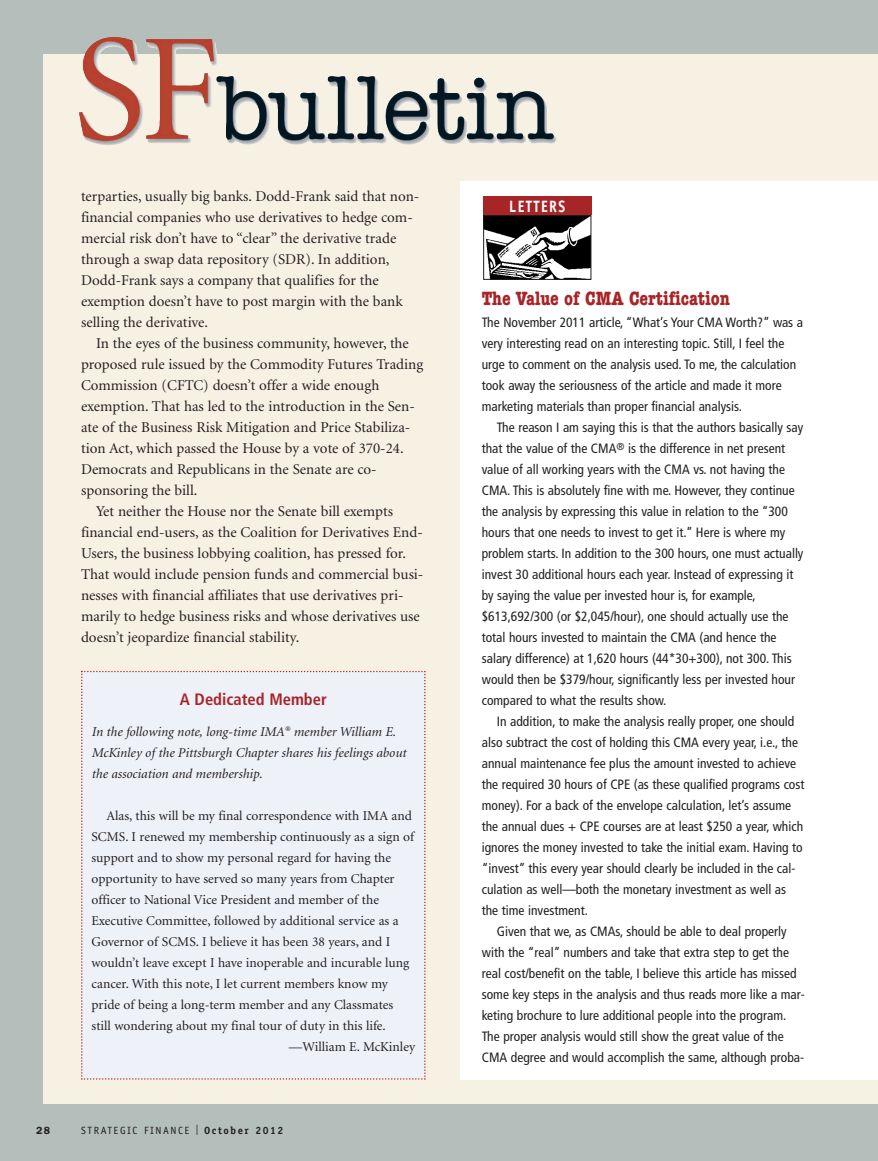
<style>
.page{position:relative;width:878px;height:1161px;background:#b4bebb}
.page>*{position:absolute;margin:0;border:0;box-sizing:border-box;transform-origin:0 0}
.t1{font:700 condensed 19.5px "American Typewriter";color:#a72427}
.t2{font:700 condensed 16.5px "Frutiger";color:#a72427}
.t3{font:700 16.5px "Officina Sans";letter-spacing:.1em;color:#fff;scale:.85 1}
.t4{font:15px/21px "Minion";color:#231f20}
.t5{font:condensed 13.5px/21px "Frutiger";color:#231f20}
.t6{font:13.5px "Minion";color:#231f20}
.t7{font:italic 13.5px/21px "Minion";color:#231f20}
.t8{font:10.5px "Officina Sans";letter-spacing:.15em;color:#231f20}
.t9{font:600 10.5px "Franklin Gothic";color:#231f20}
.s1{font-family:"Franklin Gothic";font-size:15px}
.s2{font-family:"Officina Serif";font-weight:700}
</style>
<div class="page">
<div style="left:44px;top:54px;width:834px;height:1050px;background:#f7f1e4"></div>
<img style="left:146px;top:39px;width:192px;height:105px">
<div style="left:460px;top:181px;width:418px;height:898px;background:#fff"></div>
<img style="left:485px;top:217px;width:104px;height:61px">
<div style="left:483px;top:215px;width:108px;height:65px;border:1px solid #231f20"></div>
<div style="left:483px;top:197px;width:108px;height:18px;background:#a72427"></div>
<div style="left:81px;top:671px;width:344px;height:409px;background:#eff1f8"></div>
<p class="t4" style="left:81px;top:186px;width:340px">terparties, usually big banks. Dodd-Frank said that non&shy;financial companies who use derivatives to hedge com&shy;mercial risk don’t have to “clear” the derivative trade through a swap data repository (SDR). In addition, Dodd-Frank says a company that qualifies for the exemption doesn’t have to post margin with the bank selling the derivative.</p>
<p class="t4" style="left:96px;top:333px;width:314px">In the eyes of the business community, however, the</p>
<p class="t4" style="left:81px;top:354px;width:343px">proposed rule issued by the Commodity Futures Trading</p>
<p class="t4" style="left:81px;top:375px;width:300px">Commission (CFTC) doesn’t offer a wide enough</p>
<p class="t4" style="left:81px;top:396px;width:335px">exemption. That has led to the introduction in the Sen-</p>
<p class="t4" style="left:81px;top:417px;width:331px">ate of the Business Risk Mitigation and Price Stabiliza-</p>
<p class="t4" style="left:81px;top:438px;width:324px">tion Act, which passed the House by a vote of 370-24.</p>
<p class="t4" style="left:81px;top:459px;width:297px">Democrats and Republicans in the Senate are co-</p>
<p class="t4" style="left:81px;top:480px;width:118px">sponsoring the bill.</p>
<p class="t4" style="left:96px;top:501px;width:298px">Yet neither the House nor the Senate bill exempts</p>
<p class="t4" style="left:81px;top:522px;width:343px">financial end-users, as the Coalition for Derivatives End-</p>
<p class="t4" style="left:81px;top:543px;width:326px">Users, the business lobbying coalition, has pressed for.</p>
<p class="t4" style="left:81px;top:564px;width:344px">That would include pension funds and commercial busi-</p>
<p class="t4" style="left:81px;top:585px;width:324px">nesses with financial affiliates that use derivatives pri-</p>
<p class="t4" style="left:81px;top:606px;width:340px">marily to hedge business risks and whose derivatives use</p>
<p class="t4" style="left:81px;top:627px;width:220px">doesn’t jeopardize financial stability.</p>
<p class="t2" style="left:180px;top:689px;width:148px">A Dedicated Member</p>
<p class="t7" style="left:92px;top:722px;width:316px">In the following note, long-time IMA<sup>®</sup> member William E.<br>McKinley of the Pittsburgh Chapter shares his feelings about the association and membership.</p>
<p class="t6" style="left:107px;top:809px;width:307px">Alas, this will be my final correspondence with IMA and</p>
<p class="t6" style="left:92px;top:830px;width:324px">SCMS. I renewed my membership continuously as a sign of</p>
<p class="t6" style="left:92px;top:851px;width:301px">support and to show my personal regard for having the</p>
<p class="t6" style="left:92px;top:872px;width:304px">opportunity to have served so many years from Chapter</p>
<p class="t6" style="left:92px;top:893px;width:289px">officer to National Vice President and member of the</p>
<p class="t6" style="left:92px;top:914px;width:308px">Executive Committee, followed by additional service as a</p>
<p class="t6" style="left:92px;top:935px;width:300px">Governor of SCMS. I believe it has been 38 years, and I</p>
<p class="t6" style="left:92px;top:956px;width:319px">wouldn’t leave except I have inoperable and incurable lung</p>
<p class="t6" style="left:92px;top:977px;width:298px">cancer. With this note, I let current members know my</p>
<p class="t6" style="left:92px;top:998px;width:303px">pride of being a long-term member and any Classmates</p>
<p class="t6" style="left:92px;top:1019px;width:296px">still wondering about my final tour of duty in this life.</p>
<p class="t6" style="left:289px;top:1040px;width:128px">—William E. McKinley</p>
<p class="t9" style="left:36px;top:1124px;width:16px">28</p>
<p class="t8" style="left:81px;top:1124px;width:204px">STRATEGIC FINANCE <span class="s1">I</span> <span class="s2">October 2012</span></p>
<p class="t3" style="left:509px;top:196px;width:67px">LETTERS</p>
<h1 class="t1" style="left:482px;top:287px;width:250px">The Value of CMA Certification</h1>
<p class="t5" style="left:482px;top:312px;width:323px">The November 2011 article, “What’s Your CMA Worth?” was a very interesting read on an interesting topic. Still, I feel the urge to comment on the analysis used. To me, the calculation took away the seriousness of the article and made it more marketing materials than proper financial analysis.</p>
<p class="t5" style="left:481px;top:417px;width:323px;text-indent:15px">The reason I am saying this is that the authors basically say that the value of the CMA<sup>®</sup> is the difference in net present value of all working years with the CMA vs. not having the CMA. This is absolutely fine with me. However, they continue the analysis by expressing this value in relation to the “300 hours that one needs to invest to get it.” Here is where my problem starts. In addition to the 300 hours, one must actually invest 30 additional hours each year. Instead of expressing it by saying the value per invested hour is, for example, $613,692/300 (or $2,045/hour), one should actually use the total hours invested to maintain the CMA (and hence the salary difference) at 1,620 hours (44*30+300), not 300. This would then be $379/hour, significantly less per invested hour compared to what the results show.</p>
<p class="t5" style="left:481px;top:711px;width:324px;text-indent:15px">In addition, to make the analysis really proper, one should also subtract the cost of holding this CMA every year, i.e., the annual maintenance fee plus the amount invested to achieve the required 30 hours of CPE (as these qualified programs cost money). For a back of the envelope calculation, let’s assume the annual dues + CPE courses are at least $250 a year, which ignores the money invested to take the initial exam. Having to “invest” this every year should clearly be included in the cal&shy;culation as well—both the monetary investment as well as the time investment.</p>
<p class="t5" style="left:481px;top:921px;width:324px;text-indent:15px">Given that we, as CMAs, should be able to deal properly with the “real” numbers and take that extra step to get the real cost/benefit on the table, I believe this article has missed some key steps in the analysis and thus reads more like a mar&shy;keting brochure to lure additional people into the program.<br>The proper analysis would still show the great value of the CMA degree and would accomplish the same, although proba-</p>
</div>
